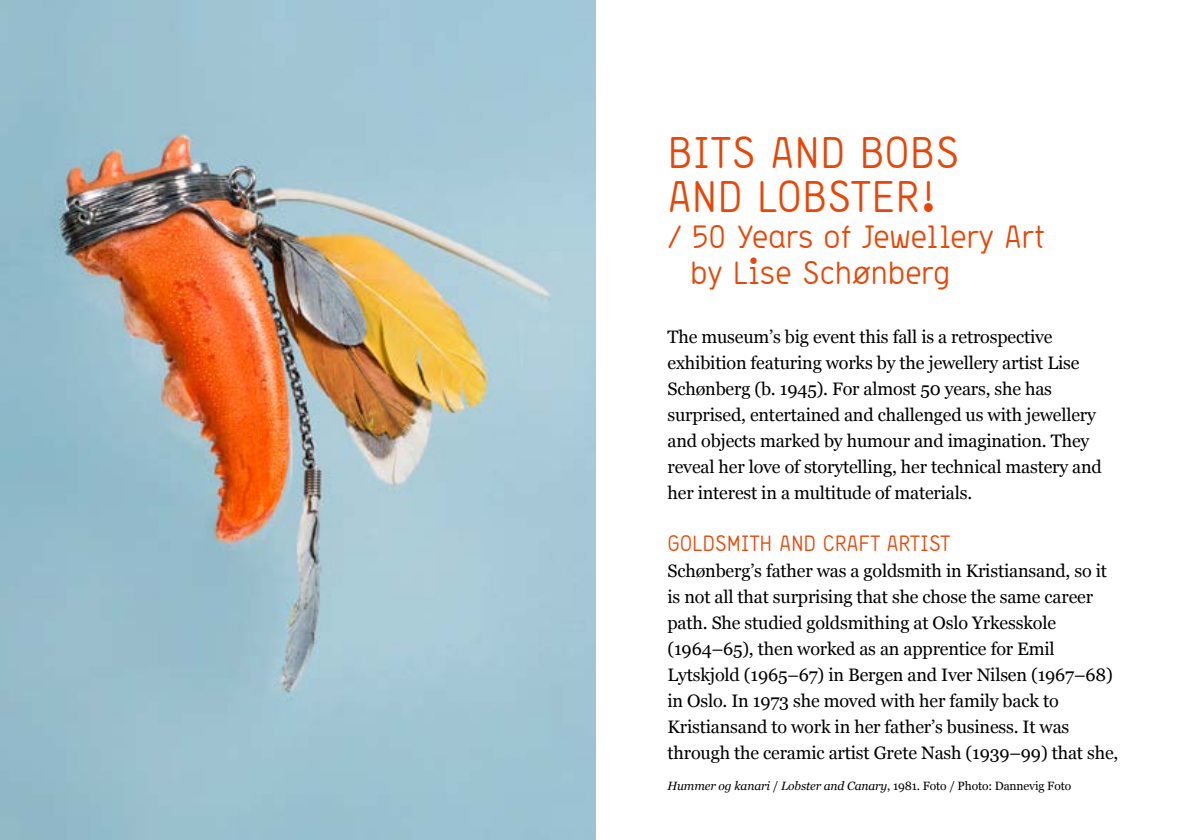
<style>
.page{position:relative;width:1191px;height:840px;background:#fff}
.page>*{position:absolute;margin:0;border:0;box-sizing:border-box;transform-origin:0 0}
.t1{font:44px/44px "Storno";color:#e84606}
.t2{font:32px/36px "Storno";letter-spacing:-.005em;color:#e84606}
.t3{font:22px "Storno";letter-spacing:-.01em;color:#e84606}
.t4{font:18px/26px "Georgia";letter-spacing:-.01em;color:#000}
.t5{font:italic 12px "Georgia";letter-spacing:-.01em;color:#000}
.s1{font-style:normal}
</style>
<div class="page">
<img style="left:0;top:0;width:595px;height:839px">
<h1 class="t1" style="left:667px;top:127px;width:293px">BITS AND BOBS<br>AND LOBSTER!</h1>
<h2 class="t2" style="left:690px;top:216px;width:357px;text-indent:-23px">/ 50 Years of Jewellery Art by Lise Schønberg</h2>
<p class="t4" style="left:667px;top:323px;width:436px">The museum’s big event this fall is a retrospective exhibition featuring works by the jewellery artist Lise Schønberg (b. 1945). For almost 50 years, she has surprised, entertained and challenged us with jewellery and objects marked by humour and imagination. They reveal her love of storytelling, her technical mastery and her interest in a multitude of materials.</p>
<p class="t3" style="left:667px;top:529px;width:284px">GOLDSMITH AND CRAFT ARTIST</p>
<p class="t4" style="left:667px;top:557px;width:452px">Schønberg’s father was a goldsmith in Kristiansand, so it is not all that surprising that she chose the same career path. She studied goldsmithing at Oslo Yrkesskole (1964–65), then worked as an apprentice for Emil Lytskjold (1965–67) in Bergen and Iver Nilsen (1967–68) in Oslo. In 1973 she moved with her family back to Kristiansand to work in her father’s business. It was through the ceramic artist Grete Nash (1939–99) that she,</p>
<p class="t5" style="left:667px;top:777px;width:405px">Hummer og kanari <span class="s1">/</span> Lobster and Canary<span class="s1">, 1981. Foto / Photo: Dannevig Foto</span></p>
</div>
